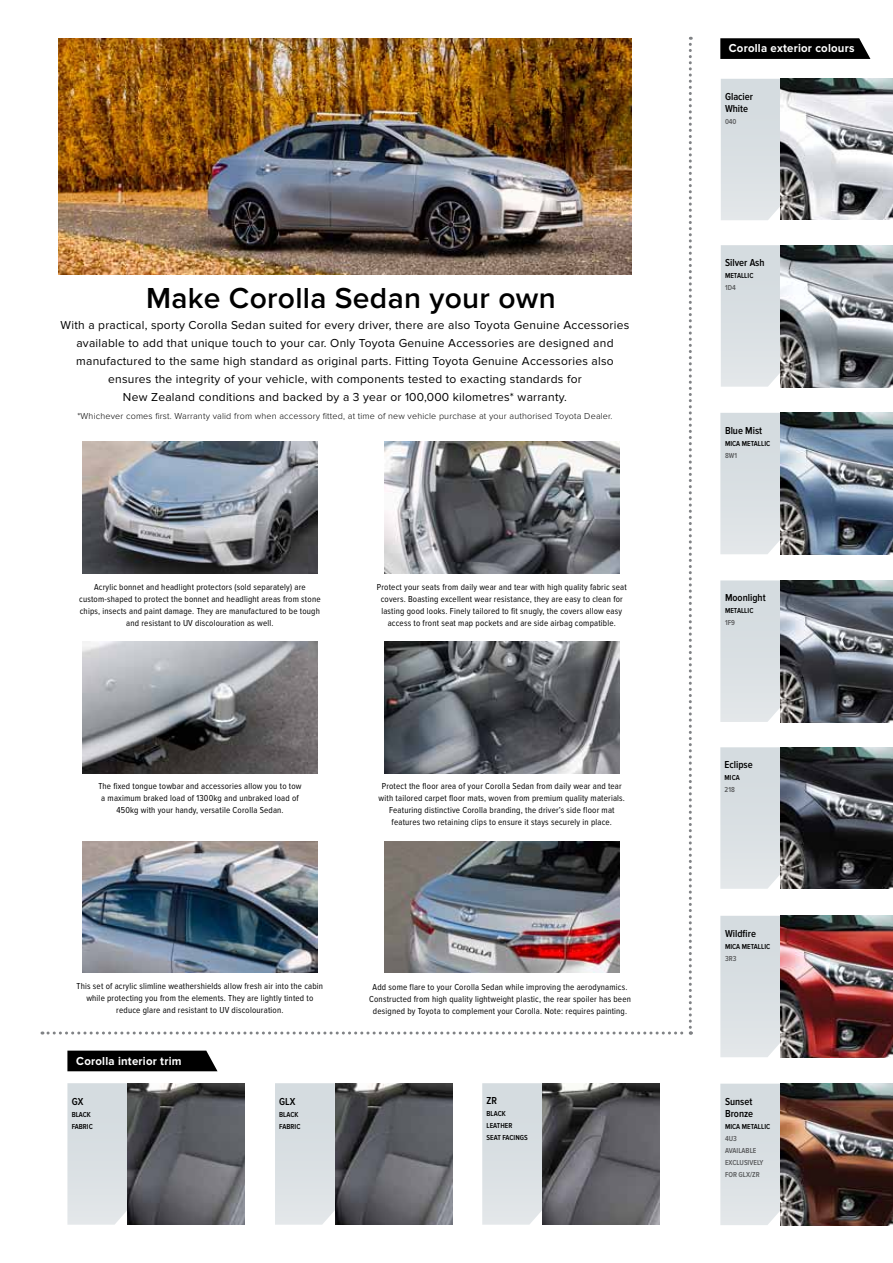
<style>
.page{position:relative;width:893px;height:1263px;background:#fff}
.page>*{position:absolute;margin:0;border:0;box-sizing:border-box;transform-origin:0 0}
.t1{font:600 30px "Proxima Nova";letter-spacing:.01em;color:#000}
.t2{font:12px/18px "Proxima Nova";letter-spacing:.02em;color:#000;text-align:center}
.t3{font:700 12px "Proxima Nova";letter-spacing:.02em;color:#fff;scale:.95 1}
.t4{font:600 10.5px/12px "Proxima Nova Cond";color:#000}
.t5{font:9px/12px "Proxima Nova Cond";letter-spacing:.02em;color:#000;text-align:center}
.t6{font:300 9px "Proxima Nova";letter-spacing:.02em;color:#000}
.t7{font:600 7.5px/12px "Proxima Nova Cond";color:#000}
.t8{font:600 7.5px/12px "Proxima Nova Cond";color:#58595b}
</style>
<div class="page">
<svg style="left:67px;top:1083px;width:60px;height:142px;background:#dae0e3"></svg>
<svg style="left:482px;top:1083px;width:60px;height:142px;background:#dae0e3"></svg>
<svg style="left:720px;top:916px;width:60px;height:141px;background:#dae0e3"></svg>
<svg style="left:720px;top:1084px;width:60px;height:141px;background:#dae0e3"></svg>
<svg style="left:720px;top:580px;width:60px;height:142px;background:#dae0e3"></svg>
<svg style="left:720px;top:413px;width:60px;height:141px;background:#dae0e3"></svg>
<svg style="left:721px;top:245px;width:59px;height:142px;background:#dae0e3"></svg>
<svg style="left:721px;top:79px;width:60px;height:141px;background:#dadfe3"></svg>
<img style="left:542px;top:1083px;width:117px;height:142px">
<img style="left:127px;top:1083px;width:118px;height:142px">
<svg style="left:67px;top:1050px;width:151px;height:21px;background:#121212"></svg>
<img style="left:780px;top:916px;width:113px;height:141px">
<img style="left:780px;top:580px;width:113px;height:143px">
<img style="left:781px;top:413px;width:112px;height:142px">
<img style="left:781px;top:79px;width:112px;height:141px">
<svg style="left:720px;top:747px;width:60px;height:142px;background:#dae0e3"></svg>
<svg style="left:720px;top:38px;width:150px;height:21px;background:#0d0d0d"></svg>
<img style="left:780px;top:245px;width:113px;height:142px">
<img style="left:780px;top:1084px;width:113px;height:141px">
<img style="left:780px;top:747px;width:113px;height:142px">
<svg style="left:275px;top:1083px;width:60px;height:142px;background:#dae0e3"></svg>
<img style="left:335px;top:1083px;width:117px;height:142px">
<img style="left:42px;top:37px;width:650px;height:997px">
<h1 class="t1" style="left:146px;top:280px;width:411px">Make Corolla Sedan your own</h1>
<p class="t2" style="left:61px;top:316px;width:570px">With a practical, sporty Corolla Sedan suited for every driver, there are also Toyota Genuine Accessories available to add that unique touch to your car. Only Toyota Genuine Accessories are designed and manufactured to the same high standard as original parts. Fitting Toyota Genuine Accessories also ensures the integrity of your vehicle, with components tested to exacting standards for<br>New Zealand conditions and backed by a 3 year or 100,000 kilometres* warranty.</p>
<p class="t6" style="left:77px;top:410px;width:537px">*Whichever comes first. Warranty valid from when accessory fitted, at time of new vehicle purchase at your authorised Toyota Dealer.</p>
<p class="t5" style="left:79px;top:581px;width:243px">Acrylic bonnet and headlight protectors (sold separately) are custom-shaped to protect the bonnet and headlight areas from stone chips, insects and paint damage. They are manufactured to be tough and resistant to UV discolouration as well.</p>
<p class="t5" style="left:377px;top:581px;width:251px">Protect your seats from daily wear and tear with high quality fabric seat covers. Boasting excellent wear resistance, they are easy to clean for lasting good looks. Finely tailored to fit snugly, the covers allow easy access to front seat map pockets and are side airbag compatible.</p>
<p class="t5" style="left:98px;top:780px;width:205px">The fixed tongue towbar and accessories allow you to tow a maximum braked load of 1300kg and unbraked load of<br>450kg with your handy, versatile Corolla Sedan.</p>
<p class="t5" style="left:379px;top:781px;width:248px">Protect the floor area of your Corolla Sedan from daily wear and tear with tailored carpet floor mats, woven from premium quality materials.<br>Featuring distinctive Corolla branding, the driver’s side floor mat features two retaining clips to ensure it stays securely in place.</p>
<p class="t5" style="left:77px;top:980px;width:248px">This set of acrylic slimline weathershields allow fresh air into the cabin while protecting you from the elements. They are lightly tinted to reduce glare and resistant to UV discolouration.</p>
<h2 class="t3" style="left:76px;top:1054px;width:112px">Corolla interior trim</h2>
<p class="t4" style="left:72px;top:1095px;width:13px">GX</p>
<p class="t7" style="left:72px;top:1108px;width:23px">BLACK<br>FABRIC</p>
<p class="t4" style="left:279px;top:1095px;width:18px">GLX</p>
<p class="t7" style="left:279px;top:1108px;width:23px">BLACK<br>FABRIC</p>
<p class="t5" style="left:369px;top:981px;width:263px">Add some flare to your Corolla Sedan while improving the aerodynamics.<br>Constructed from high quality lightweight plastic, the rear spoiler has been designed by Toyota to complement your Corolla. Note: requires painting.</p>
<p class="t4" style="left:486px;top:1095px;width:12px">ZR</p>
<p class="t7" style="left:486px;top:1108px;width:43px">BLACK<br>LEATHER<br>SEAT FACINGS</p>
<h2 class="t3" style="left:729px;top:42px;width:134px">Corolla exterior colours</h2>
<p class="t4" style="left:725px;top:91px;width:30px">Glacier<br>White</p>
<p class="t8" style="left:725px;top:116px;width:13px">040</p>
<p class="t4" style="left:725px;top:257px;width:41px">Silver Ash</p>
<p class="t7" style="left:725px;top:270px;width:30px">METALLIC</p>
<p class="t8" style="left:725px;top:282px;width:12px">1D4</p>
<p class="t4" style="left:725px;top:425px;width:39px">Blue Mist</p>
<p class="t7" style="left:725px;top:438px;width:47px">MICA METALLIC</p>
<p class="t8" style="left:725px;top:450px;width:14px">8W1</p>
<p class="t4" style="left:725px;top:592px;width:42px">Moonlight</p>
<p class="t7" style="left:725px;top:605px;width:30px">METALLIC</p>
<p class="t8" style="left:725px;top:617px;width:11px">1F9</p>
<p class="t4" style="left:725px;top:759px;width:30px">Eclipse</p>
<p class="t7" style="left:725px;top:772px;width:17px">MICA</p>
<p class="t8" style="left:725px;top:784px;width:12px">218</p>
<p class="t4" style="left:725px;top:927px;width:32px">Wildfire</p>
<p class="t7" style="left:725px;top:940px;width:47px">MICA METALLIC</p>
<p class="t8" style="left:725px;top:952px;width:13px">3R3</p>
<p class="t4" style="left:725px;top:1095px;width:30px">Sunset<br>Bronze</p>
<p class="t7" style="left:725px;top:1120px;width:47px">MICA METALLIC</p>
<p class="t8" style="left:725px;top:1132px;width:40px">4U3<br>AVAILABLE<br>EXCLUSIVELY<br>FOR GLX/ZR</p>
</div>
